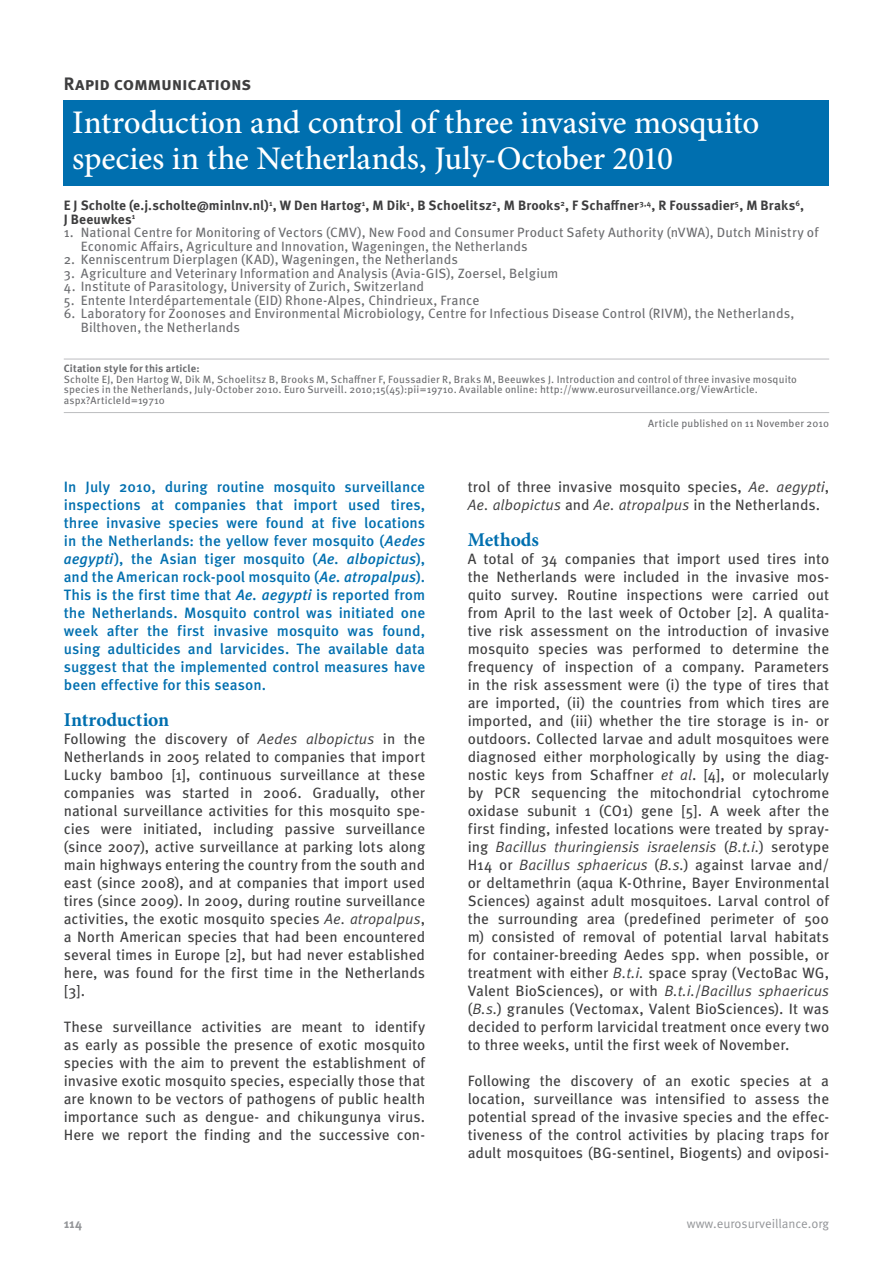
<style>
.page{position:relative;width:893px;height:1263px;background:#fff}
.page>*{position:absolute;margin:0;border:0;box-sizing:border-box;transform-origin:0 0}
.t1{font:500 33px/36px "Minion Pro";letter-spacing:-.01em;color:#fff}
.t2{font:700 19.5px "Minion Pro";color:#006faf}
.t3{font:700 18px "Meta Pro";letter-spacing:-.015em;color:#3e3e3f}
.t4{font:15px/18px "Meta Pro";color:#3e3e3f;text-align:justify}
.t5{font:500 15px/18px "Meta Pro";letter-spacing:.005em;color:#006faf;text-align:justify}
.t6{font:13.5px/13.5px "Meta Pro";letter-spacing:.005em;color:#6c6d70}
.t7{font:700 13.5px/13.5px "Meta Pro";letter-spacing:.01em;color:#3e3e3f}
.t8{font:12.75px "Meta Pro";color:#939598}
.t9{font:700 12.75px "Meta Pro";color:#939598}
.t10{font:10.5px/10.5px "Meta Pro";letter-spacing:.015em;color:#6c6d70}
.t11{font:700 10.5px "Meta Pro";letter-spacing:.015em;color:#6c6d70}
.s1{font-style:italic}
</style>
<div class="page">
<hr style="left:64px;top:359px;width:765px;height:1px;background:#bcbdc0">
<hr style="left:64px;top:412px;width:765px;height:1px;background:#bcbdc0">
<div style="left:64px;top:100px;width:765px;height:86px;background:#006faf"></div>
<p class="t3" style="left:64px;top:72px;width:189px">Rapid communications</p>
<h1 class="t1" style="left:72px;top:104px;width:688px">Introduction and control of three invasive mosquito species in the Netherlands, July-October 2010</h1>
<p class="t7" style="left:64px;top:199px;width:742px">E J Scholte (e.j.scholte@minlnv.nl)<sup>1</sup>, W Den Hartog<sup>1</sup>, M Dik<sup>1</sup>, B Schoelitsz<sup>2</sup>, M Brooks<sup>2</sup>, F Schaffner<sup>3,4</sup>, R Foussadier<sup>5</sup>, M Braks<sup>6</sup>,<br>J Beeuwkes<sup>1</sup></p>
<p class="t6" style="left:81px;top:226px;width:740px;text-indent:-17px">1. National Centre for Monitoring of Vectors (CMV), New Food and Consumer Product Safety Authority (nVWA), Dutch Ministry of<br>Economic Affairs, Agriculture and Innovation, Wageningen, the Netherlands</p>
<p class="t6" style="left:64px;top:253px;width:396px">2. Kenniscentrum Dierplagen (KAD), Wageningen, the Netherlands</p>
<p class="t6" style="left:64px;top:267px;width:496px">3. Agriculture and Veterinary Information and Analysis (Avia-GIS), Zoersel, Belgium</p>
<p class="t6" style="left:64px;top:280px;width:362px">4. Institute of Parasitology, University of Zurich, Switzerland</p>
<p class="t6" style="left:64px;top:294px;width:417px">5. Entente Interdépartementale (EID) Rhone-Alpes, Chindrieux, France</p>
<p class="t6" style="left:81px;top:307px;width:715px;text-indent:-17px">6. Laboratory for Zoonoses and Environmental Microbiology, Centre for Infectious Disease Control (RIVM), the Netherlands,<br>Bilthoven, the Netherlands</p>
<p class="t11" style="left:64px;top:362px;width:137px">Citation style for this article:</p>
<p class="t10" style="left:64px;top:374px;width:735px">Scholte EJ, Den Hartog W, Dik M, Schoelitsz B, Brooks M, Schaffner F, Foussadier R, Braks M, Beeuwkes J. Introduction and control of three invasive mosquito species in the Netherlands, July-October 2010. Euro Surveill. 2010;15(45):pii=19710. Available online: http://www.eurosurveillance.org/ViewArticle. aspx?ArticleId=19710</p>
<p class="t10" style="left:648px;top:418px;width:183px">Article published on 11 November 2010</p>
<p class="t5" style="left:64px;top:478px;width:363px">In July 2010, during routine mosquito surveillance inspections at companies that import used tires, three invasive species were found at five locations in the Netherlands: the yellow fever mosquito (<span class="s1">Aedes aegypti</span>), the Asian tiger mosquito (<span class="s1">Ae. albopictus</span>), and the American rock-pool mosquito (<span class="s1">Ae. atropalpus</span>).<br>This is the first time that <span class="s1">Ae. aegypti</span> is reported from the Netherlands. Mosquito control was initiated one week after the first invasive mosquito was found, using adulticides and larvicides. The available data suggest that the implemented control measures have been effective for this season.</p>
<h2 class="t2" style="left:64px;top:706px;width:107px">Introduction</h2>
<p class="t4" style="left:64px;top:730px;width:363px">Following the discovery of <span class="s1">Aedes albopictus</span> in the Netherlands in 2005 related to companies that import Lucky bamboo [1], continuous surveillance at these companies was started in 2006. Gradually, other national surveillance activities for this mosquito spe&shy;cies were initiated, including passive surveillance (since 2007), active surveillance at parking lots along main highways entering the country from the south and east (since 2008), and at companies that import used tires (since 2009). In 2009, during routine surveillance activities, the exotic mosquito species <span class="s1">Ae. atropalpus</span>, a North American species that had been encountered several times in Europe [2], but had never established here, was found for the first time in the Netherlands [3].</p>
<p class="t4" style="left:64px;top:1018px;width:363px">These surveillance activities are meant to identify as early as possible the presence of exotic mosquito species with the aim to prevent the establishment of invasive exotic mosquito species, especially those that are known to be vectors of pathogens of public health importance such as dengue- and chikungunya virus.<br>Here we report the finding and the successive con-</p>
<p class="t4" style="left:468px;top:478px;width:363px">trol of three invasive mosquito species, <span class="s1">Ae. aegypti</span>,<br><span class="s1">Ae. albopictus</span> and <span class="s1">Ae. atropalpus</span> in the Netherlands.</p>
<h2 class="t2" style="left:468px;top:526px;width:73px">Methods</h2>
<p class="t4" style="left:468px;top:550px;width:363px">A total of 34 companies that import used tires into the Netherlands were included in the invasive mos&shy;quito survey. Routine inspections were carried out from April to the last week of October [2]. A qualita&shy;tive risk assessment on the introduction of invasive mosquito species was performed to determine the frequency of inspection of a company. Parameters in the risk assessment were (i) the type of tires that are imported, (ii) the countries from which tires are imported, and (iii) whether the tire storage is in- or outdoors. Collected larvae and adult mosquitoes were diagnosed either morphologically by using the diag&shy;nostic keys from Schaffner <span class="s1">et al</span>. [4], or molecularly by PCR sequencing the mitochondrial cytochrome oxidase subunit 1 (CO1) gene [5]. A week after the first finding, infested locations were treated by spray&shy;ing <span class="s1">Bacillus thuringiensis israelensis</span> (<span class="s1">B.t.i.</span>) serotype H14 or <span class="s1">Bacillus sphaericus</span> (<span class="s1">B.s.</span>) against larvae and/ or deltamethrin (aqua K-Othrine, Bayer Environmental Sciences) against adult mosquitoes. Larval control of the surrounding area (predefined perimeter of 500 m) consisted of removal of potential larval habitats for container-breeding Aedes spp. when possible, or treatment with either <span class="s1">B.t.i.</span> space spray (VectoBac WG, Valent BioSciences), or with <span class="s1">B.t.i.</span>/<span class="s1">Bacillus sphaericus </span>(<span class="s1">B.s.</span>) granules (Vectomax, Valent BioSciences). It was decided to perform larvicidal treatment once every two to three weeks, until the first week of November.</p>
<p class="t4" style="left:468px;top:1072px;width:363px">Following the discovery of an exotic species at a location, surveillance was intensified to assess the potential spread of the invasive species and the effec&shy;tiveness of the control activities by placing traps for adult mosquitoes (BG-sentinel, Biogents) and oviposi-</p>
<p class="t9" style="left:64px;top:1215px;width:20px">114</p>
<p class="t8" style="left:687px;top:1215px;width:144px">www.eurosurveillance.org</p>
</div>
